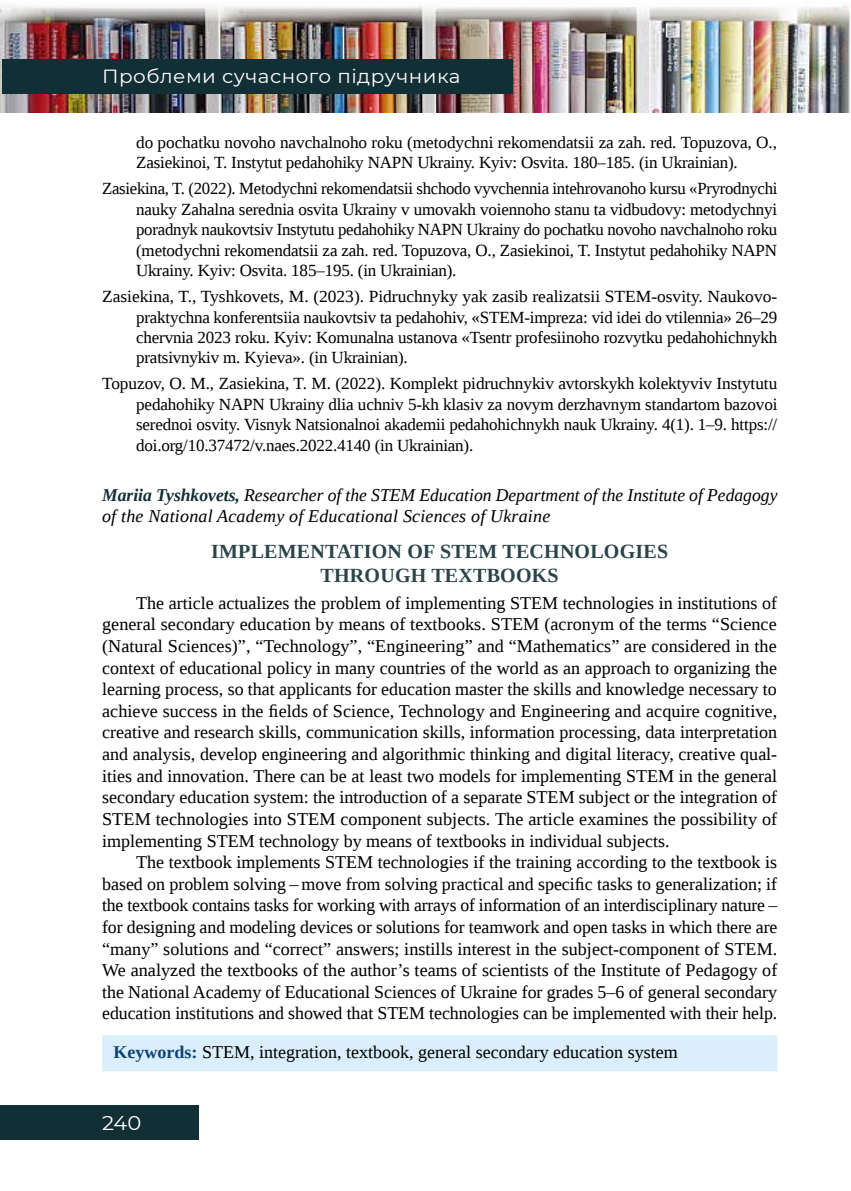
<style>
.page{position:relative;width:851px;height:1191px;background:#fff}
.page>*{position:absolute;margin:0;border:0;box-sizing:border-box;transform-origin:0 0}
.t1{font:700 20px/24px "Liberation Serif";letter-spacing:.01em;color:#2a4449;text-align:center}
.t2{font:20px "Montserrat";color:#fff;scale:1.05 1}
.t3{font:19px "Montserrat";letter-spacing:.025em;color:#fff;scale:1.05 1}
.t4{font:18px/21.6px "Liberation Serif";color:#000;text-align:justify}
.t5{font:italic 18px/21.6px "Liberation Serif";color:#000}
.t6{font:17px/20.4px "Liberation Serif";letter-spacing:-.01em;color:#000;text-align:justify}
.s1{font-weight:700;color:#122f35}
.s2{font-weight:700;color:#0f4372}
</style>
<div class="page">
<img style="left:0;top:4px;width:850px;height:109px">
<div style="left:2px;top:60px;width:510px;height:34px;background:#122f35"></div>
<div style="left:0;top:1106px;width:198px;height:34px;background:#122f35"></div>
<div style="left:102px;top:1035px;width:675px;height:36px;background:#daeffb"></div>
<p class="t3" style="left:102px;top:63px;width:343px">Проблеми сучасного підручника</p>
<p class="t6" style="left:136px;top:132px;width:642px">do pochatku novoho navchalnoho roku (metodychni rekomendatsii za zah. red. Topuzova, O.,<br>Zasiekinoi, T. Instytut pedahohiky NAPN Ukrainy. Kyiv: Osvita. 180–185. (in Ukrainian).</p>
<p class="t6" style="left:136px;top:178px;width:642px;text-indent:-34px">Zasiekina, T. (2022). Metodychni rekomendatsii shchodo vyvchennia intehrovanoho kursu «Pryrodnychi nauky Zahalna serednia osvita Ukrainy v umovakh voiennoho stanu ta vidbudovy: metodychnyi poradnyk naukovtsiv Instytutu pedahohiky NAPN Ukrainy do pochatku novoho navchalnoho roku (metodychni rekomendatsii za zah. red. Topuzova, O., Zasiekinoi, T. Instytut pedahohiky NAPN Ukrainy. Kyiv: Osvita. 185–195. (in Ukrainian).</p>
<p class="t6" style="left:136px;top:286px;width:642px;text-indent:-34px">Zasiekina, T., Tyshkovets, M. (2023). Pidruchnyky yak zasib realizatsii STEM‑osvity. Naukovo&shy;praktychna konferentsiia naukovtsiv ta pedahohiv, «STEM‑impreza: vid idei do vtilennia» 26–29 chervnia 2023 roku. Kyiv: Komunalna ustanova «Tsentr profesiinoho rozvytku pedahohichnykh pratsivnykiv m. Kyieva». (in Ukrainian).</p>
<p class="t6" style="left:136px;top:373px;width:642px;text-indent:-34px">Topuzov, O. M., Zasiekina, T. M. (2022). Komplekt pidruchnykiv avtorskykh kolektyviv Instytutu pedahohiky NAPN Ukrainy dlia uchniv 5-kh klasiv za novym derzhavnym standartom bazovoi serednoi osvity. Visnyk Natsionalnoi akademii pedahohichnykh nauk Ukrainy. 4(1). 1–9. https:// doi.org/10.37472/v.naes.2022.4140 (in Ukrainian).</p>
<p class="t5" style="left:102px;top:484px;width:676px"><span class="s1">Mariia Tyshkovets,</span> Researcher of the STEM Education Department of the Institute of Pedagogy of the National Academy of Educational Sciences of Ukraine</p>
<p class="t1" style="left:211px;top:538px;width:458px">IMPLEMENTATION OF STEM TECHNOLOGIES<br>THROUGH TEXTBOOKS</p>
<p class="t4" style="left:102px;top:592px;width:676px;text-indent:34px">The article actualizes the problem of implementing STEM technologies in institutions of general secondary education by means of textbooks. STEM (acronym of the terms “Science (Natural Sciences)”, “Technology”, “Engineering” and “Mathematics” are considered in the context of educational policy in many countries of the world as an approach to organizing the learning process, so that applicants for education master the skills and knowledge necessary to achieve success in the fields of Science, Technology and Engineering and acquire cognitive, creative and research skills, communication skills, information processing, data interpretation and analysis, develop engineering and algorithmic thinking and digital literacy, creative qual&shy;ities and innovation. There can be at least two models for implementing STEM in the general secondary education system: the introduction of a separate STEM subject or the integration of STEM technologies into STEM component subjects. The article examines the possibility of implementing STEM technology by means of textbooks in individual subjects.</p>
<p class="t4" style="left:102px;top:851px;width:676px;text-indent:34px">The textbook implements STEM technologies if the training according to the textbook is based on problem solving – move from solving practical and specific tasks to generalization; if the textbook contains tasks for working with arrays of information of an interdisciplinary nature – for designing and modeling devices or solutions for teamwork and open tasks in which there are “many” solutions and “correct” answers; instills interest in the subject-component of STEM.<br>We analyzed the textbooks of the author’s teams of scientists of the Institute of Pedagogy of the National Academy of Educational Sciences of Ukraine for grades 5–6 of general secondary education institutions and showed that STEM technologies can be implemented with their help.</p>
<p class="t4" style="left:113px;top:1041px;width:565px"><span class="s2">Keywords:</span> STEM, integration, textbook, general secondary education system</p>
<p class="t2" style="left:102px;top:1109px;width:39px">240</p>
</div>
